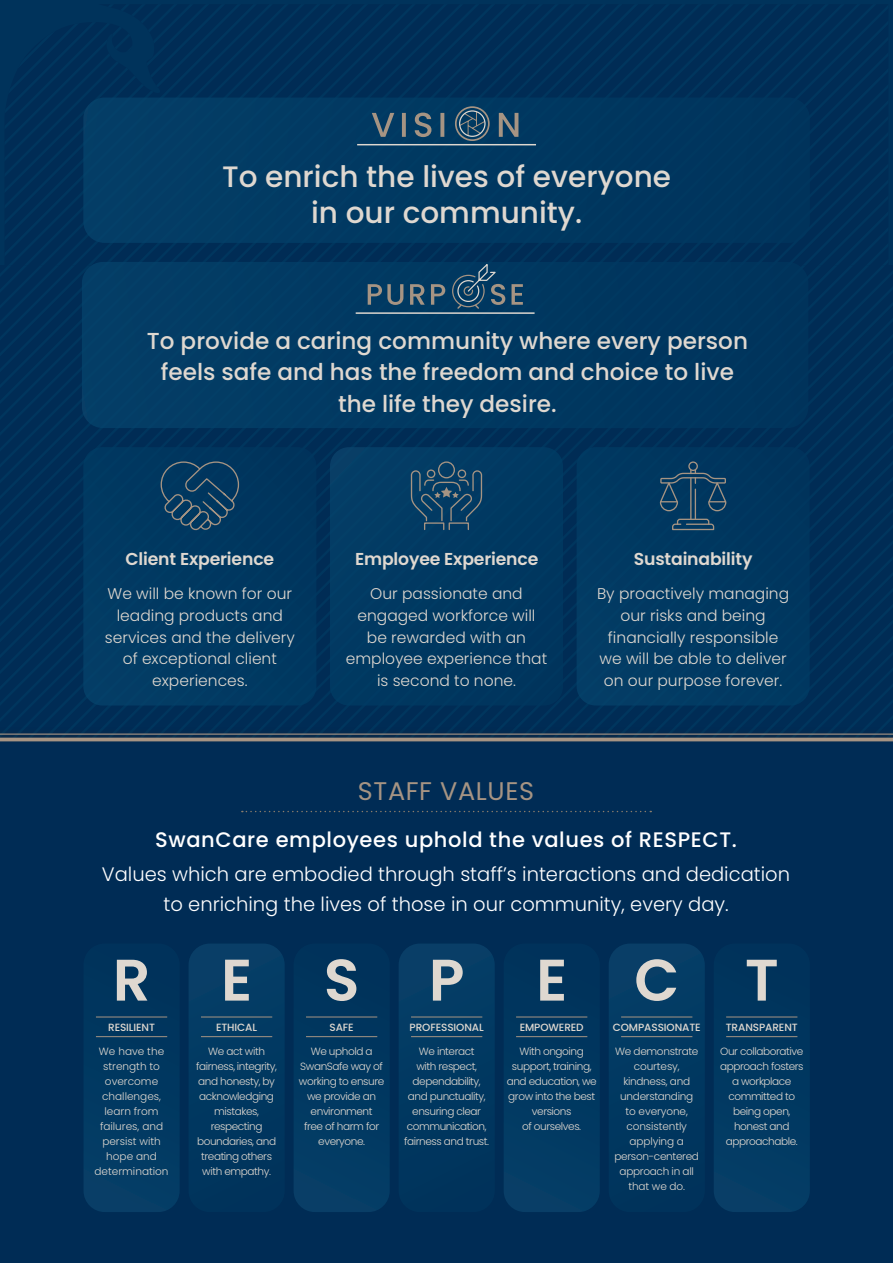
<style>
.page{position:relative;width:893px;height:1263px;background:#fff}
.page>*{position:absolute;margin:0;border:0;box-sizing:border-box;transform-origin:0 0}
.t1{font:600 58.5px "Poppins";color:#dfd8d0}
.t2{font:500 29.55px/36px "Poppins";color:#dfd8d0;text-align:center}
.t3{font:25.5px "Poppins";letter-spacing:.025em;color:#a69483}
.t4{font:500 23.1px/31.5px "Poppins";color:#dfd8d0;text-align:center}
.t5{font:500 21px "Poppins";letter-spacing:.03em;color:#fff}
.t6{font:300 19.5px/30px "Poppins";color:#fff;text-align:center}
.t7{font:600 17.25px "Poppins";letter-spacing:-.01em;color:#dfd8d0}
.t8{font:300 15.45px/21.8px "Poppins";color:#dfd8d0;text-align:center}
.t9{font:300 10.5px/15px "Poppins";letter-spacing:-.04em;color:#dfd8d0;text-align:center}
.t10{font:300 10.5px/15px "Poppins";color:#dfd8d0;text-align:center}
.t11{font:500 10.5px "Poppins";letter-spacing:-.01em;color:#dfd8d0}
</style>
<div class="page">
<div style="left:0;top:0;width:893px;height:273px;background:#002c55"></div>
<svg style="left:0;top:273px;width:893px;height:454px;fill:#002c55"></svg>
<div style="left:83px;top:447px;width:233px;height:258px;background:#003961;border-radius:19px"></div>
<div style="left:330px;top:447px;width:233px;height:258px;background:#003961;border-radius:19px"></div>
<div style="left:577px;top:447px;width:233px;height:258px;background:#003961;border-radius:19px"></div>
<div style="left:427px;top:469px;width:8px;height:9px;border:1px solid #a69483;border-radius:50%"></div>
<div style="left:458px;top:469px;width:8px;height:9px;border:1px solid #a69483;border-radius:50%"></div>
<div style="left:438px;top:461px;width:17px;height:17px;border:1px solid #a69483;border-radius:50%"></div>
<svg style="left:410px;top:470px;width:73px;height:60px"></svg>
<svg style="left:160px;top:461px;width:80px;height:70px"></svg>
<div style="left:688px;top:461px;width:10px;height:10px;border:1px solid #a69483;border-radius:50%"></div>
<svg style="left:672px;top:518px;width:43px;height:13px"></svg>
<hr style="left:690px;top:477px;width:1px;height:42px;background:#a69483">
<hr style="left:695px;top:489px;width:1px;height:30px;background:#a69483">
<svg style="left:659px;top:470px;width:68px;height:42px"></svg>
<div style="left:83px;top:98px;width:727px;height:145px;background:#003961;border-radius:21px"></div>
<hr style="left:357px;top:144px;width:179px;height:1px;background:#dfd8d0">
<div style="left:455px;top:106px;width:35px;height:35px;border:2px solid #a69483;border-radius:50%"></div>
<svg style="left:372px;top:111px;width:146px;height:26px"></svg>
<div style="left:459px;top:110px;width:27px;height:27px;border:1px solid #dfd8d0;border-radius:50%"></div>
<div style="left:82px;top:262px;width:726px;height:166px;background:#003961;border-radius:21px"></div>
<hr style="left:356px;top:312px;width:179px;height:2px;background:#dfd8d0">
<svg style="left:368px;top:264px;width:155px;height:45px"></svg>
<div style="left:0;top:740px;width:893px;height:523px;background:#002c55"></div>
<div style="left:84px;top:943px;width:96px;height:269px;background:#003860;border-radius:21px"></div>
<div style="left:189px;top:943px;width:96px;height:269px;background:#003961;border-radius:21px"></div>
<div style="left:504px;top:943px;width:96px;height:269px;background:#003860;border-radius:21px"></div>
<div style="left:294px;top:943px;width:96px;height:269px;background:#003860;border-radius:21px"></div>
<div style="left:609px;top:943px;width:96px;height:269px;background:#003961;border-radius:21px"></div>
<div style="left:399px;top:943px;width:96px;height:269px;background:#003961;border-radius:21px"></div>
<div style="left:714px;top:943px;width:96px;height:269px;background:#003860;border-radius:21px"></div>
<hr style="left:96px;top:1036px;width:71px;height:1px;background:#a69483">
<hr style="left:96px;top:1017px;width:71px;height:1px;background:#a69483">
<hr style="left:201px;top:1036px;width:71px;height:1px;background:#a69483">
<hr style="left:201px;top:1017px;width:71px;height:1px;background:#a69483">
<hr style="left:306px;top:1036px;width:71px;height:1px;background:#a69483">
<hr style="left:306px;top:1017px;width:71px;height:1px;background:#a69483">
<hr style="left:411px;top:1036px;width:71px;height:1px;background:#a69483">
<hr style="left:411px;top:1017px;width:71px;height:1px;background:#a69483">
<hr style="left:516px;top:1036px;width:71px;height:1px;background:#a69483">
<hr style="left:516px;top:1017px;width:71px;height:1px;background:#a69483">
<hr style="left:621px;top:1036px;width:71px;height:1px;background:#a69483">
<hr style="left:621px;top:1017px;width:71px;height:1px;background:#a69483">
<hr style="left:726px;top:1036px;width:71px;height:1px;background:#a69483">
<hr style="left:726px;top:1017px;width:71px;height:1px;background:#a69483">
<svg style="left:242px;top:811px;width:409px;height:1px"></svg>
<div style="left:0;top:727px;width:893px;height:17px;background:#231f20;opacity:.35"></div>
<hr style="left:0;top:738px;width:893px;height:3px;background:#a69483">
<hr style="left:0;top:733px;width:893px;height:2px;background:#a69483">
<p class="t2" style="left:222px;top:159px;width:451px">To enrich the lives of everyone in our community.</p>
<p class="t4" style="left:147px;top:325px;width:603px">To provide a caring community where every person feels safe and has the freedom and choice to live the life they desire.</p>
<p class="t7" style="left:126px;top:549px;width:150px">Client Experience</p>
<p class="t7" style="left:355px;top:549px;width:185px">Employee Experience</p>
<p class="t7" style="left:634px;top:549px;width:120px">Sustainability</p>
<p class="t8" style="left:346px;top:583px;width:203px">Our passionate and engaged workforce will be rewarded with an employee experience that is second to none.</p>
<p class="t8" style="left:597px;top:583px;width:194px">By proactively managing our risks and being financially responsible we will be able to deliver on our purpose forever.</p>
<p class="t8" style="left:105px;top:583px;width:191px">We will be known for our leading products and services and the delivery of exceptional client experiences.</p>
<p class="t3" style="left:358px;top:776px;width:178px">STAFF VALUES</p>
<p class="t5" style="left:155px;top:828px;width:583px">SwanCare employees uphold the values of RESPECT.</p>
<p class="t6" style="left:102px;top:860px;width:690px">Values which are embodied through staff’s interactions and dedication to enriching the lives of those in our community, every day.</p>
<p class="t1" style="left:113px;top:946px;width:39px">R</p>
<p class="t1" style="left:221px;top:946px;width:33px">E</p>
<p class="t1" style="left:324px;top:946px;width:37px">S</p>
<p class="t1" style="left:429px;top:946px;width:37px">P</p>
<p class="t1" style="left:536px;top:946px;width:33px">E</p>
<p class="t1" style="left:634px;top:946px;width:46px">C</p>
<p class="t1" style="left:745px;top:946px;width:35px">T</p>
<p class="t11" style="left:108px;top:1021px;width:48px">RESILIENT</p>
<p class="t10" style="left:95px;top:1043px;width:76px">We have the strength to overcome challenges, learn from failures, and persist with hope and determination</p>
<p class="t11" style="left:216px;top:1021px;width:43px">ETHICAL</p>
<p class="t9" style="left:196px;top:1043px;width:82px">We act with fairness, integrity, and honesty, by acknowledging mistakes, respecting boundaries, and treating others with empathy.</p>
<p class="t11" style="left:329px;top:1021px;width:26px">SAFE</p>
<p class="t9" style="left:299px;top:1043px;width:87px">We uphold a<br>SwanSafe way of working to ensure we provide an environment<br>free of harm for everyone.</p>
<p class="t11" style="left:410px;top:1021px;width:76px">PROFESSIONAL</p>
<p class="t9" style="left:404px;top:1044px;width:86px">We interact<br>with respect, dependability, and punctuality, ensuring clear communication, fairness and trust.</p>
<p class="t11" style="left:520px;top:1021px;width:65px">EMPOWERED</p>
<p class="t9" style="left:507px;top:1044px;width:92px">With ongoing support, training, and education, we grow into the best versions<br>of ourselves.</p>
<p class="t11" style="left:613px;top:1021px;width:89px">COMPASSIONATE</p>
<p class="t9" style="left:614px;top:1044px;width:86px">We demonstrate courtesy, kindness, and understanding to everyone, consistently applying a person-centered approach in all that we do.</p>
<p class="t11" style="left:726px;top:1021px;width:73px">TRANSPARENT</p>
<p class="t9" style="left:720px;top:1044px;width:85px">Our collaborative approach fosters a workplace committed to being open, honest and approachable.</p>
</div>
